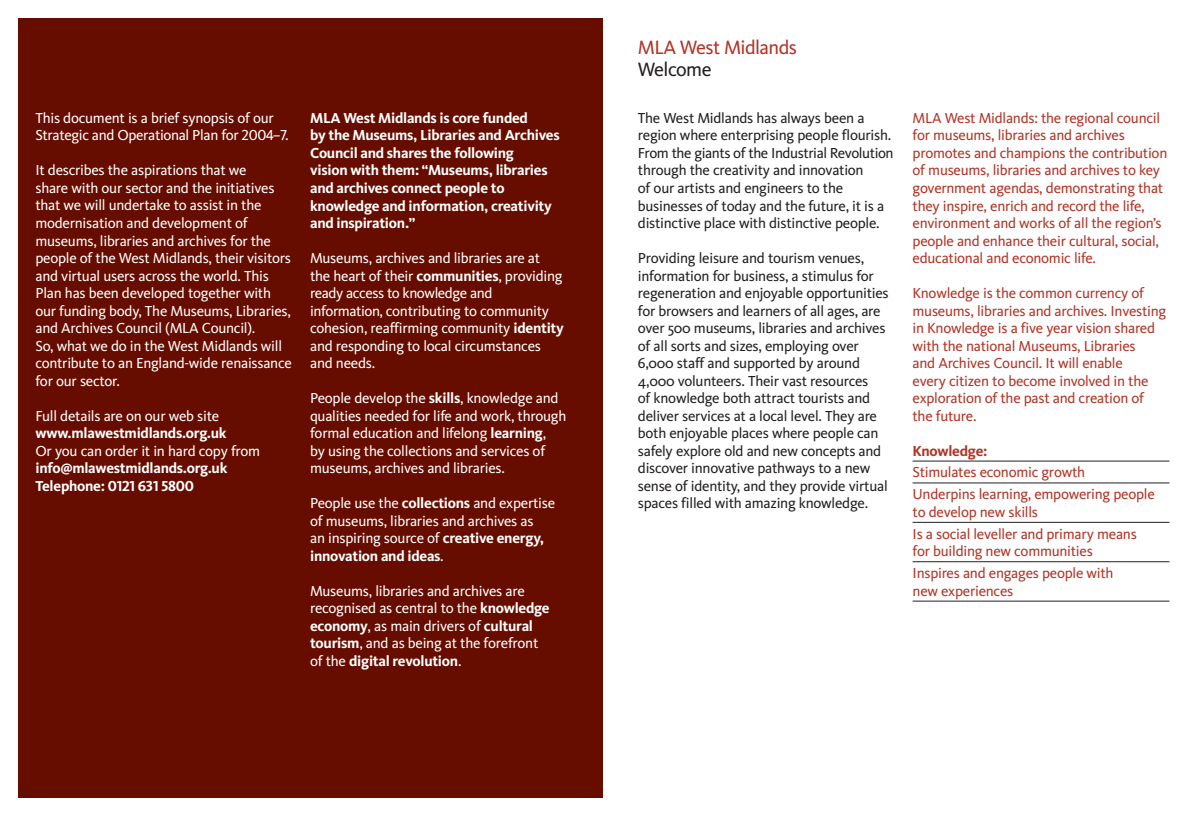
<style>
.page{position:relative;width:1204px;height:814px;background:#fff}
.page>*{position:absolute;margin:0;border:0;box-sizing:border-box;transform-origin:0 0}
.t1{font:20px "Kievit";letter-spacing:-.03em;color:#b23426}
.t2{font:20px "Kievit";letter-spacing:-.03em;color:#231f1f}
.t3{font:15px/17.5px "Kievit";letter-spacing:-.015em;color:#fff}
.t4{font:15px/17.5px "Kievit";letter-spacing:-.015em;color:#231f1f}
.t5{font:15px/17.5px "Kievit";letter-spacing:-.015em;color:#b23426}
.t6{font:700 15px/17.5px "Kievit";letter-spacing:-.02em;color:#fff}
.t7{font:15px "Kievit Bold SC";letter-spacing:-.02em;color:#fff}
.t8{font:700 15px "Kievit";letter-spacing:-.02em;color:#b23426}
.s1{font-family:"Kievit Book SC"}
.s2{font-family:"Kievit";font-weight:700}
.s3{font-weight:700}
</style>
<div class="page">
<div style="left:18px;top:18px;width:584px;height:779px;background:#670d00"></div>
<hr style="left:912px;top:461px;width:257px;height:1px;background:#231f1f">
<hr style="left:912px;top:483px;width:257px;height:1px;background:#231f1f">
<hr style="left:912px;top:522px;width:257px;height:1px;background:#231f1f">
<hr style="left:912px;top:561px;width:257px;height:1px;background:#231f1f">
<hr style="left:912px;top:601px;width:257px;height:1px;background:#231f1f">
<p class="t3" style="left:35px;top:111px;width:255px">This document is a brief synopsis of our<br>Strategic and Operational Plan for <span class="s1">2004–7.</span></p>
<p class="t3" style="left:35px;top:163px;width:258px">It describes the aspirations that we<br>share with our sector and the initiatives that we will undertake to assist in the modernisation and development of museums, libraries and archives for the people of the West Midlands, their visitors and virtual users across the world. This Plan has been developed together with our funding body, The Museums, Libraries, and Archives Council (MLA Council).<br>So, what we do in the West Midlands will contribute to an England-wide renaissance for our sector.</p>
<p class="t3" style="left:35px;top:408px;width:185px">Full details are on our web site</p>
<p class="t6" style="left:35px;top:426px;width:193px">www.mlawestmidlands.org.uk</p>
<p class="t3" style="left:35px;top:443px;width:226px">Or you can order it in hard copy from</p>
<p class="t6" style="left:35px;top:461px;width:193px">info@mlawestmidlands.org.uk</p>
<p class="t7" style="left:35px;top:476px;width:160px"><span class="s2">Telephone:</span> 0121 631 5800</p>
<p class="t6" style="left:310px;top:111px;width:251px">MLA West Midlands is core funded<br>by the Museums, Libraries and Archives Council and shares the following<br>vision with them: “Museums, libraries and archives connect people to knowledge and information, creativity and inspiration.”</p>
<p class="t3" style="left:310px;top:251px;width:255px">Museums, archives and libraries are at the heart of their <span class="s3">communities</span>, providing ready access to knowledge and information, contributing to community cohesion, reaffirming community <span class="s3">identity </span>and responding to local circumstances and needs.</p>
<p class="t3" style="left:310px;top:391px;width:258px">People develop the <span class="s3">skills</span>, knowledge and qualities needed for life and work, through formal education and lifelong <span class="s3">learning</span>,<br>by using the collections and services of museums, archives and libraries.</p>
<p class="t3" style="left:310px;top:496px;width:247px">People use the <span class="s3">collections</span> and expertise of museums, libraries and archives as<br>an inspiring source of <span class="s3">creative energy, innovation and ideas</span>.</p>
<p class="t3" style="left:310px;top:583px;width:241px">Museums, libraries and archives are recognised as central to the <span class="s3">knowledge economy</span>, as main drivers of <span class="s3">cultural tourism</span>, and as being at the forefront of the <span class="s3">digital revolution</span>.</p>
<h1 class="t1" style="left:638px;top:40px;width:161px">MLA West Midlands</h1>
<h1 class="t2" style="left:638px;top:62px;width:75px">Welcome</h1>
<p class="t4" style="left:638px;top:111px;width:257px">The West Midlands has always been a region where enterprising people flourish.<br>From the giants of the Industrial Revolution through the creativity and innovation<br>of our artists and engineers to the businesses of today and the future, it is a distinctive place with distinctive people.</p>
<p class="t4" style="left:638px;top:251px;width:252px">Providing leisure and tourism venues, information for business, a stimulus for regeneration and enjoyable opportunities for browsers and learners of all ages, are over 500 museums, libraries and archives of all sorts and sizes, employing over 6,000 staff and supported by around 4,000 volunteers. Their vast resources<br>of knowledge both attract tourists and deliver services at a local level. They are both enjoyable places where people can safely explore old and new concepts and discover innovative pathways to a new sense of identity, and they provide virtual spaces filled with amazing knowledge.</p>
<p class="t5" style="left:912px;top:111px;width:256px">MLA West Midlands: the regional council for museums, libraries and archives promotes and champions the contribution of museums, libraries and archives to key government agendas, demonstrating that they inspire, enrich and record the life, environment and works of all the region’s people and enhance their cultural, social, educational and economic life.</p>
<p class="t5" style="left:912px;top:286px;width:255px">Knowledge is the common currency of museums, libraries and archives. Investing in Knowledge is a five year vision shared with the national Museums, Libraries<br>and Archives Council. It will enable<br>every citizen to become involved in the exploration of the past and creation of the future.</p>
<p class="t8" style="left:912px;top:445px;width:76px">Knowledge:</p>
<p class="t5" style="left:912px;top:463px;width:244px;line-height:21.9px">Stimulates economic growth<br>Underpins learning, empowering people</p>
<p class="t5" style="left:912px;top:502px;width:226px;line-height:21.9px">to develop new skills<br>Is a social leveller and primary means</p>
<p class="t5" style="left:912px;top:542px;width:202px;line-height:21.9px">for building new communities<br>Inspires and engages people with</p>
<p class="t5" style="left:912px;top:583px;width:102px">new experiences</p>
</div>
